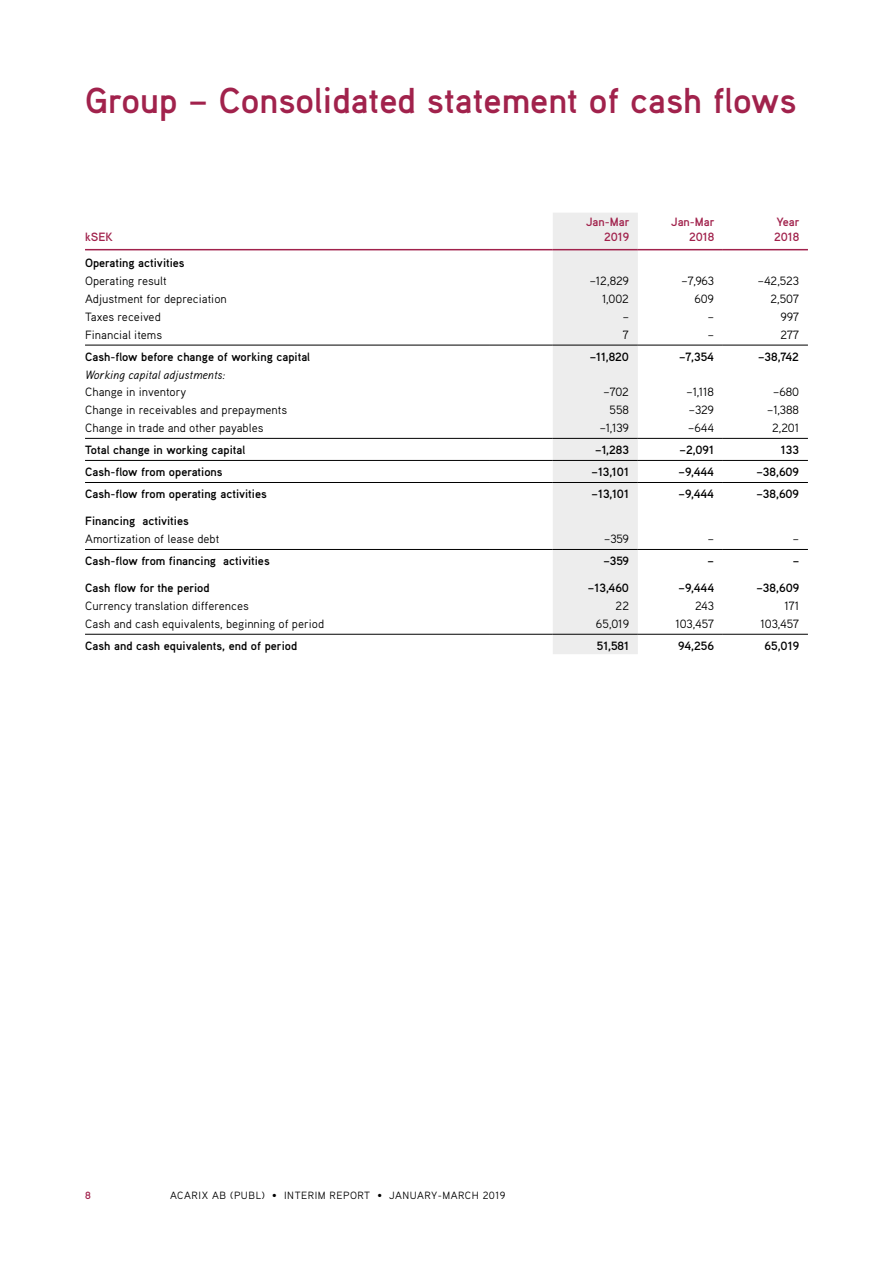
<style>
.page{position:relative;width:893px;height:1263px;background:#fff}
.page>*{position:absolute;margin:0;border:0;box-sizing:border-box;transform-origin:0 0}
.t1{font:700 36px "Aaux Pro OT";color:#a1224c}
.t2{font:700 12px "Aaux Pro OT";color:#000}
.t3{font:12px "Aaux Pro OT";color:#000}
.t4{font:700 12px/15px "Aaux Pro OT";color:#a1224c;text-align:right}
.t5{font:italic 12px "Aaux Pro OT";color:#000}
.t6{font:10.5px "Aaux Pro OT";letter-spacing:.05em;color:#000}
.t7{font:700 10.5px "Aaux Pro OT";color:#a1224c}
</style>
<div class="page">
<div style="left:553px;top:213px;width:85px;height:441px;background:#ededed"></div>
<hr style="left:553px;top:249px;width:85px;height:1px;background:#a1224c">
<hr style="left:638px;top:249px;width:85px;height:1px;background:#a1224c">
<hr style="left:85px;top:249px;width:404px;height:1px;background:#a1224c">
<hr style="left:489px;top:249px;width:64px;height:1px;background:#a1224c">
<hr style="left:723px;top:249px;width:85px;height:1px;background:#a1224c">
<hr style="left:85px;top:345px;width:404px;height:1px;background:#000">
<hr style="left:489px;top:345px;width:64px;height:1px;background:#000">
<hr style="left:553px;top:345px;width:85px;height:1px;background:#000">
<hr style="left:638px;top:345px;width:85px;height:1px;background:#000">
<hr style="left:723px;top:345px;width:85px;height:1px;background:#000">
<hr style="left:85px;top:634px;width:404px;height:1px;background:#000">
<hr style="left:489px;top:634px;width:64px;height:1px;background:#000">
<hr style="left:553px;top:634px;width:85px;height:1px;background:#000">
<hr style="left:638px;top:634px;width:85px;height:1px;background:#000">
<hr style="left:723px;top:634px;width:85px;height:1px;background:#000">
<hr style="left:85px;top:482px;width:404px;height:1px;background:#000">
<hr style="left:489px;top:482px;width:64px;height:1px;background:#000">
<hr style="left:553px;top:482px;width:85px;height:1px;background:#000">
<hr style="left:638px;top:482px;width:85px;height:1px;background:#000">
<hr style="left:723px;top:482px;width:85px;height:1px;background:#000">
<hr style="left:85px;top:438px;width:404px;height:1px;background:#000">
<hr style="left:489px;top:438px;width:64px;height:1px;background:#000">
<hr style="left:553px;top:438px;width:85px;height:1px;background:#000">
<hr style="left:638px;top:438px;width:85px;height:1px;background:#000">
<hr style="left:723px;top:438px;width:85px;height:1px;background:#000">
<hr style="left:85px;top:460px;width:404px;height:1px;background:#000">
<hr style="left:489px;top:460px;width:64px;height:1px;background:#000">
<hr style="left:553px;top:460px;width:85px;height:1px;background:#000">
<hr style="left:638px;top:460px;width:85px;height:1px;background:#000">
<hr style="left:723px;top:460px;width:85px;height:1px;background:#000">
<hr style="left:85px;top:549px;width:404px;height:1px;background:#000">
<hr style="left:489px;top:549px;width:64px;height:1px;background:#000">
<hr style="left:553px;top:549px;width:85px;height:1px;background:#000">
<hr style="left:638px;top:549px;width:85px;height:1px;background:#000">
<hr style="left:723px;top:549px;width:85px;height:1px;background:#000">
<h1 class="t1" style="left:85px;top:77px;width:713px">Group – Consolidated statement of cash flows</h1>
<p class="t4" style="left:85px;top:229px;width:29px">kSEK</p>
<p class="t4" style="left:586px;top:214px;width:45px">Jan-Mar<br>2019</p>
<p class="t4" style="left:671px;top:214px;width:45px">Jan-Mar<br>2018</p>
<p class="t4" style="left:774px;top:214px;width:27px;text-align:left">Year<br>2018</p>
<p class="t2" style="left:85px;top:256px;width:101px">Operating activities</p>
<p class="t3" style="left:85px;top:274px;width:83px">Operating result</p>
<p class="t3" style="left:590px;top:274px;width:41px">–12,829</p>
<p class="t3" style="left:681px;top:274px;width:34px">–7,963</p>
<p class="t3" style="left:758px;top:274px;width:43px">–42,523</p>
<p class="t3" style="left:85px;top:291px;width:143px">Adjustment for depreciation</p>
<p class="t3" style="left:602px;top:291px;width:28px">1,002</p>
<p class="t3" style="left:694px;top:291px;width:21px">609</p>
<p class="t3" style="left:770px;top:291px;width:30px">2,507</p>
<p class="t3" style="left:85px;top:309px;width:77px">Taxes received</p>
<p class="t3" style="left:623px;top:309px;width:8px">–</p>
<p class="t3" style="left:708px;top:309px;width:8px">–</p>
<p class="t3" style="left:780px;top:309px;width:20px">997</p>
<p class="t3" style="left:85px;top:327px;width:79px">Financial items</p>
<p class="t3" style="left:623px;top:327px;width:8px">7</p>
<p class="t3" style="left:708px;top:327px;width:8px">–</p>
<p class="t3" style="left:780px;top:327px;width:20px">277</p>
<p class="t2" style="left:85px;top:349px;width:227px">Cash-flow before change of working capital</p>
<p class="t2" style="left:590px;top:349px;width:41px">–11,820</p>
<p class="t2" style="left:679px;top:349px;width:36px">–7,354</p>
<p class="t2" style="left:758px;top:349px;width:42px">–38,742</p>
<p class="t5" style="left:85px;top:367px;width:142px">Working capital adjustments:</p>
<p class="t3" style="left:85px;top:385px;width:103px">Change in inventory</p>
<p class="t3" style="left:603px;top:385px;width:27px">–702</p>
<p class="t3" style="left:687px;top:385px;width:29px">–1,118</p>
<p class="t3" style="left:773px;top:385px;width:27px">–680</p>
<p class="t3" style="left:85px;top:402px;width:204px">Change in receivables and prepayments</p>
<p class="t3" style="left:610px;top:402px;width:21px">558</p>
<p class="t3" style="left:689px;top:402px;width:27px">–329</p>
<p class="t3" style="left:767px;top:402px;width:33px">–1,388</p>
<p class="t3" style="left:85px;top:420px;width:180px">Change in trade and other payables</p>
<p class="t3" style="left:600px;top:420px;width:31px">–1,139</p>
<p class="t3" style="left:688px;top:420px;width:27px">–644</p>
<p class="t3" style="left:772px;top:420px;width:29px">2,201</p>
<p class="t2" style="left:85px;top:442px;width:162px">Total change in working capital</p>
<p class="t2" style="left:595px;top:442px;width:35px">–1,283</p>
<p class="t2" style="left:680px;top:442px;width:36px">–2,091</p>
<p class="t2" style="left:781px;top:442px;width:20px">133</p>
<p class="t2" style="left:85px;top:464px;width:139px">Cash-flow from operations</p>
<p class="t2" style="left:592px;top:464px;width:39px">–13,101</p>
<p class="t2" style="left:678px;top:464px;width:37px">–9,444</p>
<p class="t2" style="left:756px;top:464px;width:44px">–38,609</p>
<p class="t2" style="left:85px;top:486px;width:183px">Cash-flow from operating activities</p>
<p class="t2" style="left:592px;top:486px;width:39px">–13,101</p>
<p class="t2" style="left:678px;top:486px;width:37px">–9,444</p>
<p class="t2" style="left:756px;top:486px;width:44px">–38,609</p>
<p class="t2" style="left:85px;top:513px;width:105px">Financing activities</p>
<p class="t3" style="left:85px;top:531px;width:136px">Amortization of lease debt</p>
<p class="t3" style="left:604px;top:531px;width:26px">–359</p>
<p class="t3" style="left:708px;top:531px;width:8px">–</p>
<p class="t3" style="left:793px;top:531px;width:8px">–</p>
<p class="t2" style="left:85px;top:553px;width:186px">Cash-flow from financing activities</p>
<p class="t2" style="left:603px;top:553px;width:27px">–359</p>
<p class="t2" style="left:708px;top:553px;width:8px">–</p>
<p class="t2" style="left:793px;top:553px;width:8px">–</p>
<p class="t2" style="left:85px;top:580px;width:126px">Cash flow for the period</p>
<p class="t2" style="left:588px;top:580px;width:43px">–13,460</p>
<p class="t2" style="left:679px;top:580px;width:37px">–9,444</p>
<p class="t2" style="left:756px;top:580px;width:44px">–38,609</p>
<p class="t3" style="left:85px;top:598px;width:165px">Currency translation differences</p>
<p class="t3" style="left:616px;top:598px;width:15px">22</p>
<p class="t3" style="left:695px;top:598px;width:20px">243</p>
<p class="t3" style="left:784px;top:598px;width:16px">171</p>
<p class="t3" style="left:85px;top:616px;width:241px">Cash and cash equivalents, beginning of period</p>
<p class="t3" style="left:596px;top:616px;width:35px">65,019</p>
<p class="t3" style="left:675px;top:616px;width:40px">103,457</p>
<p class="t3" style="left:760px;top:616px;width:40px">103,457</p>
<p class="t2" style="left:85px;top:638px;width:213px">Cash and cash equivalents, end of period</p>
<p class="t2" style="left:597px;top:638px;width:34px">51,581</p>
<p class="t2" style="left:678px;top:638px;width:37px">94,256</p>
<p class="t2" style="left:765px;top:638px;width:36px">65,019</p>
<p class="t7" style="left:85px;top:1188px;width:7px">8</p>
<p class="t6" style="left:170px;top:1188px;width:337px">ACARIX AB (PUBL) • INTERIM REPORT • JANUARY-MARCH 2019</p>
</div>
